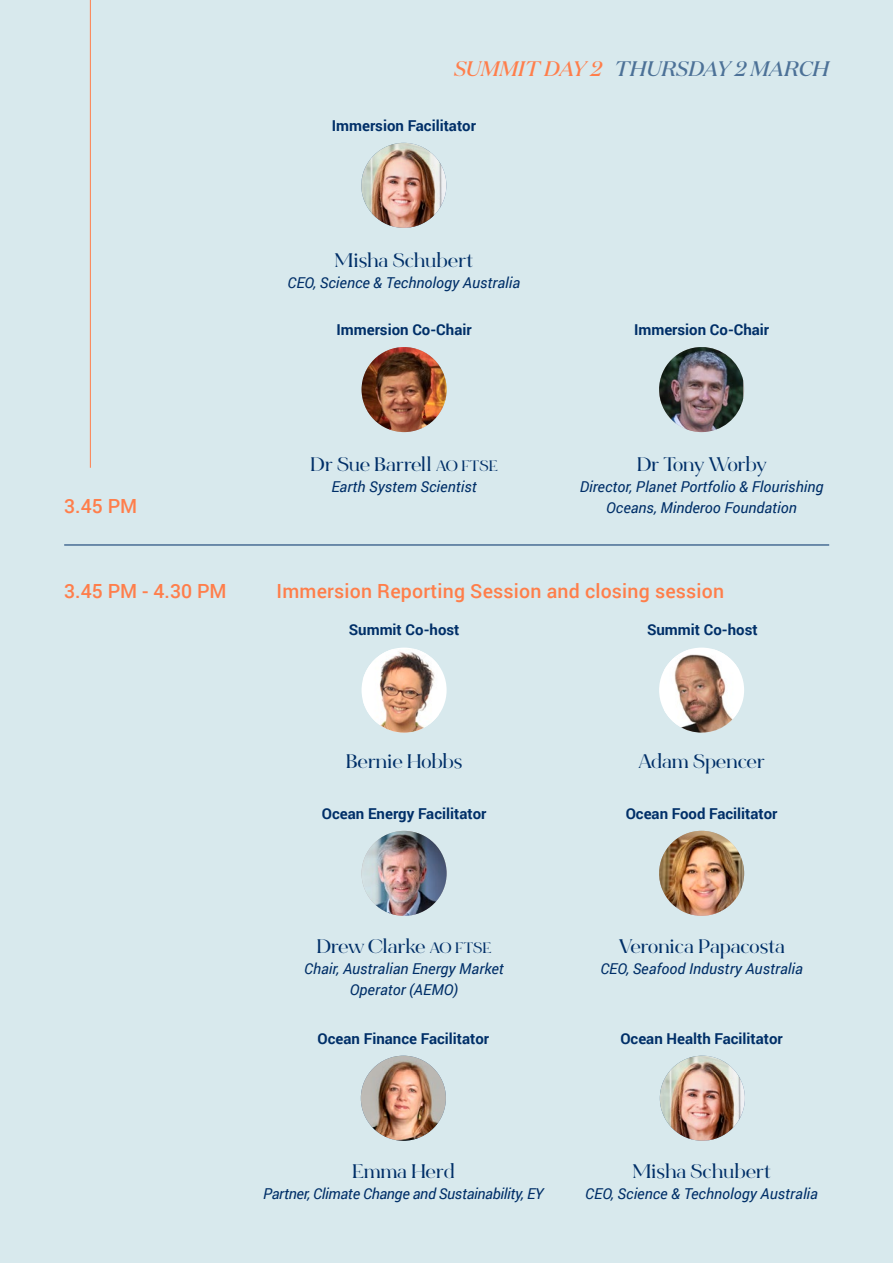
<style>
.page{position:relative;width:893px;height:1263px;background:#d8e9ed}
.page>*{position:absolute;margin:0;border:0;box-sizing:border-box;transform-origin:0 0}
.t1{font:italic 500 21px "Test Domaine Display";color:#4c7197}
.t2{font:700 19.5px "Bon Vivant Serif";color:#002f68}
.t3{font:500 19.5px "Roboto";letter-spacing:.01em;color:#ff7e4a}
.t4{font:500 19.5px "Roboto";color:#ff7e4b}
.t5{font:italic 15px/21px "Roboto";color:#002f68;text-align:center}
.t6{font:700 15px "Roboto";color:#002f68}
.t7{font:italic 15px "Roboto";letter-spacing:-.02em;color:#002f68}
.s1{color:#ff7e4b}
.s2{font-size:15px}
</style>
<div class="page">
<hr style="left:90px;top:0;width:1px;height:468px;background:#ff7e4b">
<img style="left:361px;top:143px;width:85px;height:85px;border-radius:43px">
<img style="left:362px;top:347px;width:85px;height:85px;border-radius:43px">
<img style="left:659px;top:347px;width:84px;height:85px">
<hr style="left:64px;top:545px;width:765px;height:1px;background:#002f68">
<div style="left:362px;top:648px;width:85px;height:85px;background:#fff;border-radius:50%"></div>
<img style="left:363px;top:649px;width:76px;height:84px">
<div style="left:659px;top:648px;width:85px;height:85px;background:#fff;border-radius:50%"></div>
<img style="left:664px;top:649px;width:75px;height:84px">
<img style="left:362px;top:831px;width:85px;height:85px;border-radius:43px">
<img style="left:659px;top:831px;width:85px;height:85px;border-radius:43px">
<img style="left:361px;top:1056px;width:85px;height:85px;border-radius:43px">
<img style="left:660px;top:1056px;width:85px;height:85px;border-radius:43px">
<h1 class="t1" style="left:454px;top:55px;width:377px"><span class="s1">SUMMIT DAY 2</span> THURSDAY 2 MARCH</h1>
<p class="t6" style="left:332px;top:115px;width:146px">Immersion Facilitator</p>
<h2 class="t2" style="left:335px;top:249px;width:140px">Misha Schubert</h2>
<p class="t5" style="left:287px;top:272px;width:234px">CEO, Science &amp; Technology Australia</p>
<p class="t6" style="left:336px;top:319px;width:137px">Immersion Co-Chair</p>
<p class="t6" style="left:634px;top:319px;width:137px">Immersion Co-Chair</p>
<h2 class="t2" style="left:311px;top:453px;width:189px">Dr Sue Barrell <span class="s2">AO FTSE</span></h2>
<p class="t5" style="left:331px;top:476px;width:147px">Earth System Scientist</p>
<h2 class="t2" style="left:637px;top:453px;width:131px">Dr Tony Worby</h2>
<p class="t5" style="left:580px;top:476px;width:245px">Director, Planet Portfolio &amp; Flourishing</p>
<h2 class="t4" style="left:64px;top:492px;width:75px">3.45 PM</h2>
<p class="t5" style="left:606px;top:497px;width:192px">Oceans, Minderoo Foundation</p>
<h2 class="t4" style="left:64px;top:577px;width:164px">3.45 PM - 4.30 PM</h2>
<h2 class="t3" style="left:277px;top:577px;width:449px">Immersion Reporting Session and closing session</h2>
<p class="t6" style="left:349px;top:619px;width:112px">Summit Co-host</p>
<p class="t6" style="left:647px;top:619px;width:112px">Summit Co-host</p>
<h2 class="t2" style="left:346px;top:750px;width:118px">Bernie Hobbs</h2>
<h2 class="t2" style="left:639px;top:750px;width:128px">Adam Spencer</h2>
<p class="t6" style="left:322px;top:803px;width:166px">Ocean Energy Facilitator</p>
<p class="t6" style="left:626px;top:803px;width:153px">Ocean Food Facilitator</p>
<h2 class="t2" style="left:317px;top:935px;width:176px">Drew Clarke <span class="s2">AO FTSE</span></h2>
<p class="t5" style="left:304px;top:958px;width:201px">Chair, Australian Energy Market<br>Operator (AEMO)</p>
<h2 class="t2" style="left:618px;top:935px;width:168px">Veronica Papacosta</h2>
<p class="t5" style="left:600px;top:958px;width:204px">CEO, Seafood Industry Australia</p>
<p class="t6" style="left:318px;top:1028px;width:173px">Ocean Finance Facilitator</p>
<p class="t6" style="left:620px;top:1028px;width:164px">Ocean Health Facilitator</p>
<h2 class="t2" style="left:352px;top:1160px;width:104px">Emma Herd</h2>
<p class="t7" style="left:263px;top:1183px;width:282px">Partner, Climate Change and Sustainability, EY</p>
<h2 class="t2" style="left:632px;top:1160px;width:140px">Misha Schubert</h2>
<p class="t5" style="left:585px;top:1183px;width:234px">CEO, Science &amp; Technology Australia</p>
</div>
